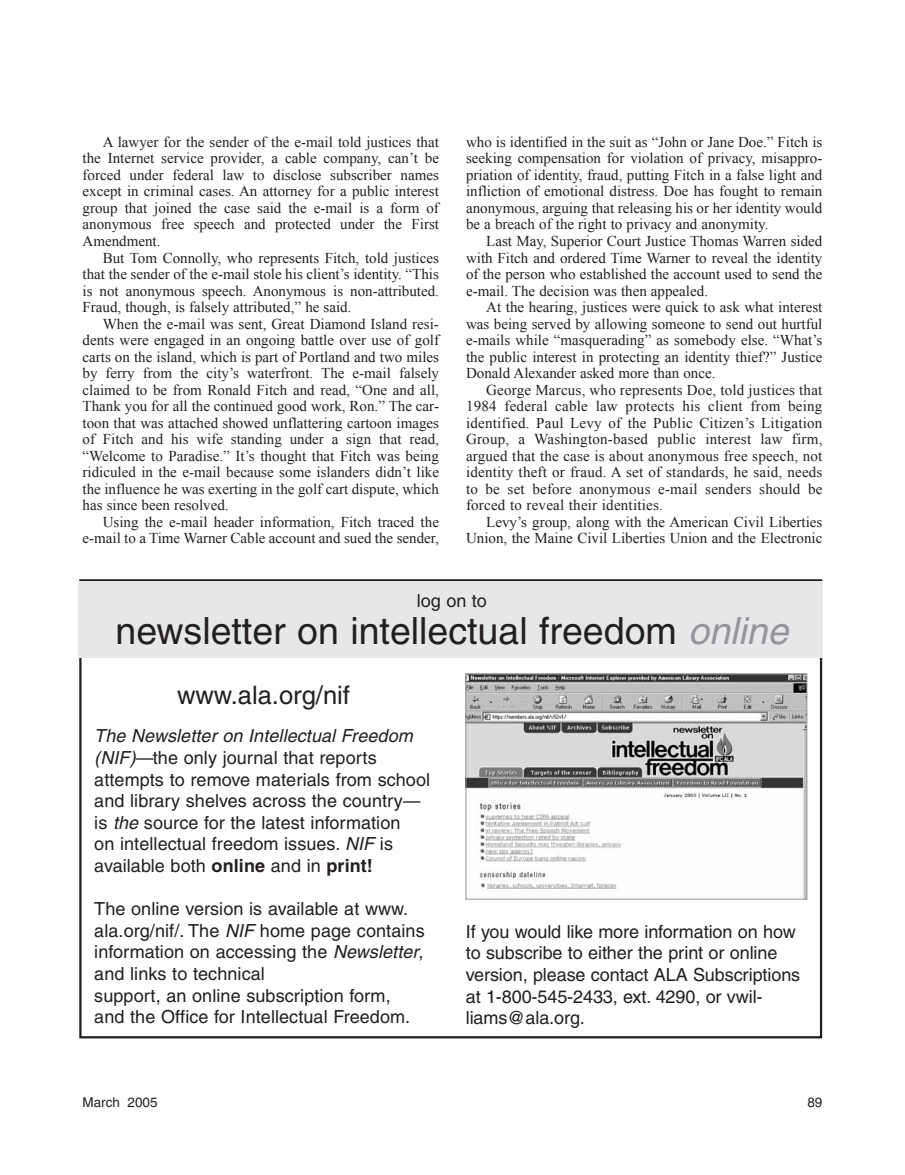
<style>
.page{position:relative;width:905px;height:1175px;background:#fff}
.page>*{position:absolute;margin:0;border:0;box-sizing:border-box;transform-origin:0 0}
.t1{font:37.5px "Helvetica";color:#231f20}
.t2{font:25.5px "Helvetica";color:#231f20}
.t3{font:18px/21.6px "Helvetica";letter-spacing:.005em;color:#231f20}
.t4{font:15px/16.5px "Times New Roman";color:#231f20;text-align:justify}
.t5{font:13.5px "Helvetica";color:#231f20}
.s1{font-style:italic;color:#939598}
.s2{font-style:italic}
.s3{font-weight:700}
</style>
<div class="page">
<img style="left:467px;top:675px;width:338px;height:222px">
<div style="left:465px;top:673px;width:342px;height:226px;border:1px solid #939598"></div>
<div style="left:78px;top:581px;width:744px;height:76px;background:#e6e7e8"></div>
<p class="t4" style="left:83px;top:133px;width:358px;text-indent:20px">A lawyer for the sender of the e-mail told justices that the Internet service provider, a cable company, can’t be forced under federal law to disclose subscriber names except in criminal cases. An attorney for a public interest group that joined the case said the e-mail is a form of anonymous free speech and protected under the First Amendment.</p>
<p class="t4" style="left:83px;top:249px;width:358px;text-indent:20px">But Tom Connolly, who represents Fitch, told justices that the sender of the e-mail stole his client’s identity. “This is not anonymous speech. Anonymous is non-attributed.<br>Fraud, though, is falsely attributed,” he said.</p>
<p class="t4" style="left:83px;top:315px;width:358px;text-indent:20px">When the e-mail was sent, Great Diamond Island resi&shy;dents were engaged in an ongoing battle over use of golf carts on the island, which is part of Portland and two miles by ferry from the city’s waterfront. The e-mail falsely claimed to be from Ronald Fitch and read, “One and all, Thank you for all the continued good work, Ron.” The car&shy;toon that was attached showed unflattering cartoon images of Fitch and his wife standing under a sign that read, “Welcome to Paradise.” It’s thought that Fitch was being ridiculed in the e-mail because some islanders didn’t like the influence he was exerting in the golf cart dispute, which has since been resolved.</p>
<p class="t4" style="left:83px;top:513px;width:358px;text-align:right">Using the e-mail header information, Fitch traced the e-mail to a Time Warner Cable account and sued the sender,</p>
<p class="t4" style="left:466px;top:133px;width:358px">who is identified in the suit as “John or Jane Doe.” Fitch is seeking compensation for violation of privacy, misappro&shy;priation of identity, fraud, putting Fitch in a false light and infliction of emotional distress. Doe has fought to remain anonymous, arguing that releasing his or her identity would be a breach of the right to privacy and anonymity.</p>
<p class="t4" style="left:466px;top:232px;width:358px;text-indent:20px">Last May, Superior Court Justice Thomas Warren sided with Fitch and ordered Time Warner to reveal the identity of the person who established the account used to send the e-mail. The decision was then appealed.</p>
<p class="t4" style="left:466px;top:298px;width:358px;text-indent:20px">At the hearing, justices were quick to ask what interest was being served by allowing someone to send out hurtful e-mails while “masquerading” as somebody else. “What’s the public interest in protecting an identity thief?” Justice Donald Alexander asked more than once.</p>
<p class="t4" style="left:466px;top:381px;width:358px;text-indent:20px">George Marcus, who represents Doe, told justices that 1984 federal cable law protects his client from being identified. Paul Levy of the Public Citizen’s Litigation Group, a Washington-based public interest law firm, argued that the case is about anonymous free speech, not identity theft or fraud. A set of standards, he said, needs to be set before anonymous e-mail senders should be forced to reveal their identities.</p>
<p class="t4" style="left:466px;top:513px;width:358px;text-align:right">Levy’s group, along with the American Civil Liberties<br>Union, the Maine Civil Liberties Union and the Electronic</p>
<p class="t3" style="left:417px;top:589px;width:72px">log on to</p>
<h1 class="t1" style="left:115px;top:609px;width:674px">newsletter on intellectual freedom <span class="s1">online</span></h1>
<h2 class="t2" style="left:177px;top:680px;width:174px">www.ala.org/nif</h2>
<p class="t3" style="left:94px;top:725px;width:337px"><span class="s2">The Newsletter on Intellectual Freedom (NIF)</span>—the only journal that reports attempts to remove materials from school and library shelves across the country— is <span class="s2">the</span> source for the latest information<br>on intellectual freedom issues. <span class="s2">NIF</span> is available both <span class="s3">online</span> and in <span class="s3">print!</span></p>
<p class="t3" style="left:94px;top:898px;width:332px">The online version is available at www. ala.org/nif/. The <span class="s2">NIF</span> home page contains information on accessing the <span class="s2">Newsletter</span>, and links to technical<br>support, an online subscription form, and the Office for Intellectual Freedom.</p>
<p class="t3" style="left:466px;top:920px;width:336px">If you would like more information on how to subscribe to either the print or online version, please contact ALA Subscriptions at 1-800-545-2433, ext. 4290, or vwil&shy;liams@ala.org.</p>
<p class="t5" style="left:82px;top:1094px;width:77px">March 2005</p>
<p class="t5" style="left:807px;top:1094px;width:17px">89</p>
</div>
